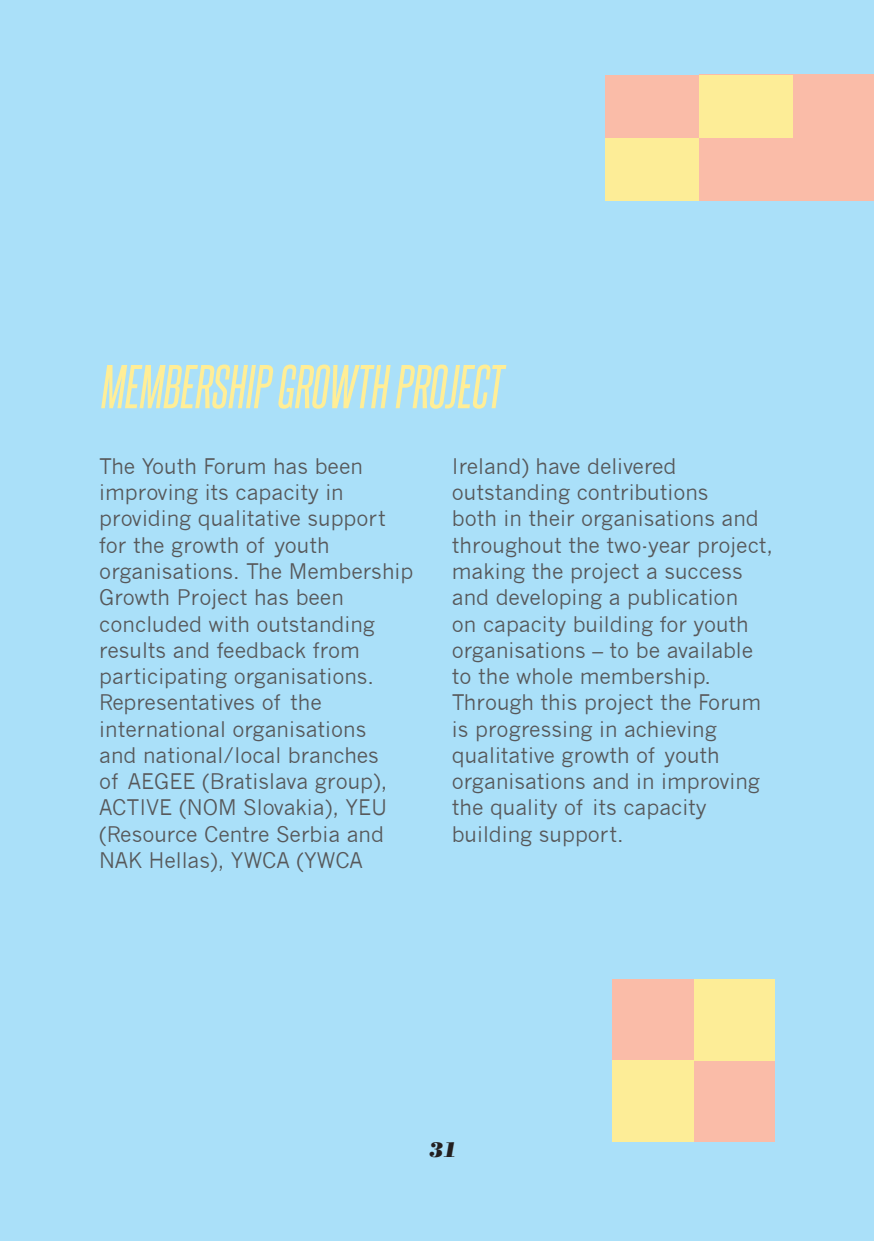
<style>
.page{position:relative;width:874px;height:1241px;background:#fff}
.page>*{position:absolute;margin:0;border:0;box-sizing:border-box;transform-origin:0 0}
.t1{font:italic 52.5px "Steelfish Rg";color:#ffee97}
.t2{font:21px/26.2px "News Gothic";color:#57585a}
.t3{font:italic 21px "Bodoni Poster";color:#231f20}
</style>
<div class="page">
<div style="left:0;top:0;width:873px;height:1240px;background:#aae0f9"></div>
<div style="left:692px;top:1060px;width:82px;height:81px;background:#fabca8"></div>
<div style="left:692px;top:978px;width:82px;height:82px;background:#fded97"></div>
<div style="left:611px;top:978px;width:82px;height:82px;background:#fabca8"></div>
<div style="left:611px;top:1060px;width:82px;height:81px;background:#fded97"></div>
<div style="left:698px;top:74px;width:175px;height:127px;background:#fabca8"></div>
<div style="left:605px;top:138px;width:93px;height:63px;background:#fded97"></div>
<div style="left:605px;top:75px;width:93px;height:63px;background:#fabca8"></div>
<div style="left:698px;top:75px;width:94px;height:63px;background:#fded97"></div>
<p class="t1" style="left:99px;top:354px;width:403px">MEMBERSHIP GROWTH PROJECT</p>
<p class="t2" style="left:99px;top:453px;width:315px">The Youth Forum has been improving its capacity in providing qualitative support for the growth of youth organisations. The Membership<br>Growth Project has been concluded with outstanding results and feedback from participating organisations.<br>Representatives of the international organisations<br>and national/local branches<br>of AEGEE (Bratislava group),<br>ACTIVE (NOM Slovakia), YEU (Resource Centre Serbia and<br>NAK Hellas), YWCA (YWCA</p>
<p class="t2" style="left:451px;top:453px;width:322px">Ireland) have delivered outstanding contributions<br>both in their organisations and throughout the two-year project, making the project a success and developing a publication<br>on capacity building for youth organisations – to be available to the whole membership.<br>Through this project the Forum is progressing in achieving qualitative growth of youth organisations and in improving the quality of its capacity building support.</p>
<p class="t3" style="left:429px;top:1137px;width:30px">31</p>
</div>
